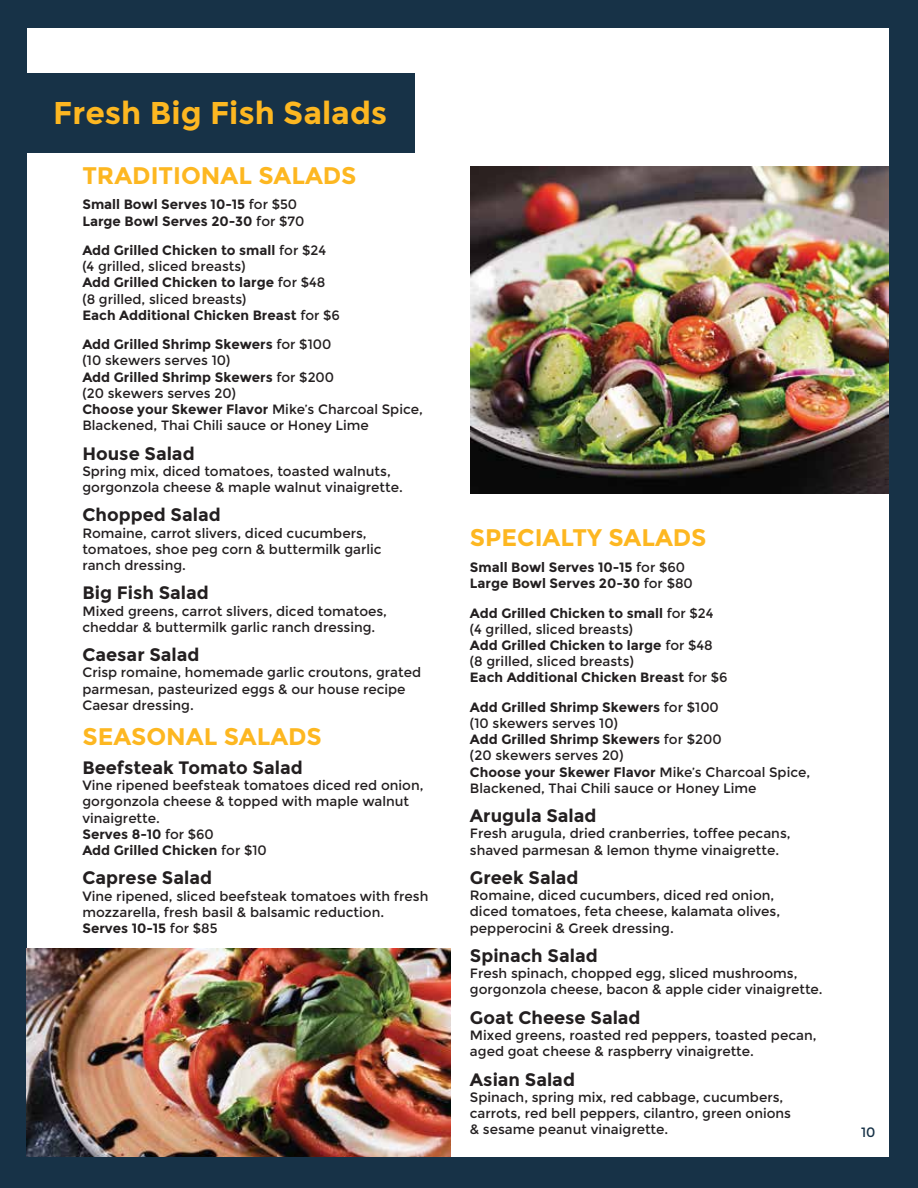
<style>
.page{position:relative;width:918px;height:1188px;background:#173247}
.page>*{position:absolute;margin:0;border:0;box-sizing:border-box;transform-origin:0 0}
.t1{font:700 31.5px "Montserrat";color:#fdb721}
.t2{font:700 24px "Montserrat";color:#fdb721}
.t3{font:700 18px "Montserrat";color:#231f20}
.t4{font:13.5px/16.2px "Montserrat";color:#231f20}
.t5{font:700 13.5px/16.2px "Montserrat";color:#231f20}
.t6{font:13.5px "Montserrat";color:#173247}
.s1{font-weight:400}
.s2{font-weight:700}
</style>
<div class="page">
<div style="left:27px;top:28px;width:861px;height:1128px;background:#fff"></div>
<div style="left:0;top:73px;width:414px;height:79px;background:#173247"></div>
<img style="left:471px;top:167px;width:418px;height:326px">
<img style="left:27px;top:948px;width:423px;height:209px">
<h1 class="t1" style="left:53px;top:94px;width:336px">Fresh Big Fish Salads</h1>
<h2 class="t2" style="left:82px;top:161px;width:276px">TRADITIONAL SALADS</h2>
<p class="t5" style="left:82px;top:197px;width:224px">Small Bowl Serves 10-15 <span class="s1">for $50<br></span>Large Bowl Serves 20-30 <span class="s1">for $70</span></p>
<p class="t5" style="left:82px;top:242px;width:259px">Add Grilled Chicken to small <span class="s1">for $24 (4 grilled, sliced breasts)<br></span>Add Grilled Chicken to large <span class="s1">for $48 (8 grilled, sliced breasts)<br></span>Each Additional Chicken Breast <span class="s1">for $6</span></p>
<p class="t4" style="left:82px;top:337px;width:342px"><span class="s2">Add Grilled Shrimp Skewers</span> for $100<br>(10 skewers serves 10)<br><span class="s2">Add Grilled Shrimp Skewers</span> for $200<br>(20 skewers serves 20)<br><span class="s2">Choose your Skewer Flavor</span> Mike’s Charcoal Spice, Blackened, Thai Chili sauce or Honey Lime</p>
<h3 class="t3" style="left:82px;top:443px;width:114px">House Salad</h3>
<p class="t4" style="left:82px;top:463px;width:322px">Spring mix, diced tomatoes, toasted walnuts, gorgonzola cheese &amp; maple walnut vinaigrette.</p>
<h3 class="t3" style="left:82px;top:504px;width:140px">Chopped Salad</h3>
<p class="t4" style="left:82px;top:525px;width:301px">Romaine, carrot slivers, diced cucumbers, tomatoes, shoe peg corn &amp; buttermilk garlic ranch dressing.</p>
<h3 class="t3" style="left:82px;top:582px;width:128px">Big Fish Salad</h3>
<p class="t4" style="left:82px;top:603px;width:306px">Mixed greens, carrot slivers, diced tomatoes, cheddar &amp; buttermilk garlic ranch dressing.</p>
<h3 class="t3" style="left:82px;top:644px;width:119px">Caesar Salad</h3>
<p class="t4" style="left:82px;top:665px;width:340px">Crisp romaine, homemade garlic croutons, grated parmesan, pasteurized eggs &amp; our house recipe<br>Caesar dressing.</p>
<h2 class="t2" style="left:82px;top:722px;width:241px">SEASONAL SALADS</h2>
<h3 class="t3" style="left:82px;top:757px;width:222px">Beefsteak Tomato Salad</h3>
<p class="t4" style="left:82px;top:778px;width:343px">Vine ripened beefsteak tomatoes diced red onion, gorgonzola cheese &amp; topped with maple walnut vinaigrette.<br><span class="s2">Serves 8-10</span> for $60<br><span class="s2">Add Grilled Chicken</span> for $10</p>
<h3 class="t3" style="left:82px;top:867px;width:131px">Caprese Salad</h3>
<p class="t4" style="left:82px;top:888px;width:348px">Vine ripened, sliced beefsteak tomatoes with fresh mozzarella, fresh basil &amp; balsamic reduction.<br><span class="s2">Serves 10-15</span> for $85</p>
<h2 class="t2" style="left:470px;top:524px;width:238px">SPECIALTY SALADS</h2>
<p class="t5" style="left:470px;top:559px;width:225px">Small Bowl Serves 10-15 <span class="s1">for $60<br></span>Large Bowl Serves 20-30 <span class="s1">for $80</span></p>
<p class="t5" style="left:470px;top:605px;width:259px">Add Grilled Chicken to small <span class="s1">for $24 (4 grilled, sliced breasts)<br></span>Add Grilled Chicken to large <span class="s1">for $48 (8 grilled, sliced breasts)<br></span>Each Additional Chicken Breast <span class="s1">for $6</span></p>
<p class="t4" style="left:470px;top:699px;width:342px"><span class="s2">Add Grilled Shrimp Skewers</span> for $100<br>(10 skewers serves 10)<br><span class="s2">Add Grilled Shrimp Skewers</span> for $200<br>(20 skewers serves 20)<br><span class="s2">Choose your Skewer Flavor</span> Mike’s Charcoal Spice, Blackened, Thai Chili sauce or Honey Lime</p>
<h3 class="t3" style="left:470px;top:805px;width:128px">Arugula Salad</h3>
<p class="t4" style="left:470px;top:826px;width:322px">Fresh arugula, dried cranberries, toffee pecans, shaved parmesan &amp; lemon thyme vinaigrette.</p>
<h3 class="t3" style="left:470px;top:867px;width:110px">Greek Salad</h3>
<p class="t4" style="left:470px;top:887px;width:312px">Romaine, diced cucumbers, diced red onion, diced tomatoes, feta cheese, kalamata olives, pepperocini &amp; Greek dressing.</p>
<h3 class="t3" style="left:470px;top:945px;width:129px">Spinach Salad</h3>
<p class="t4" style="left:470px;top:965px;width:354px">Fresh spinach, chopped egg, sliced mushrooms, gorgonzola cheese, bacon &amp; apple cider vinaigrette.</p>
<h3 class="t3" style="left:470px;top:1007px;width:172px">Goat Cheese Salad</h3>
<p class="t4" style="left:470px;top:1027px;width:348px">Mixed greens, roasted red peppers, toasted pecan, aged goat cheese &amp; raspberry vinaigrette.</p>
<h3 class="t3" style="left:470px;top:1068px;width:107px">Asian Salad</h3>
<p class="t4" style="left:470px;top:1089px;width:323px">Spinach, spring mix, red cabbage, cucumbers, carrots, red bell peppers, cilantro, green onions &amp; sesame peanut vinaigrette.</p>
<p class="t6" style="left:861px;top:1124px;width:16px">10</p>
</div>
